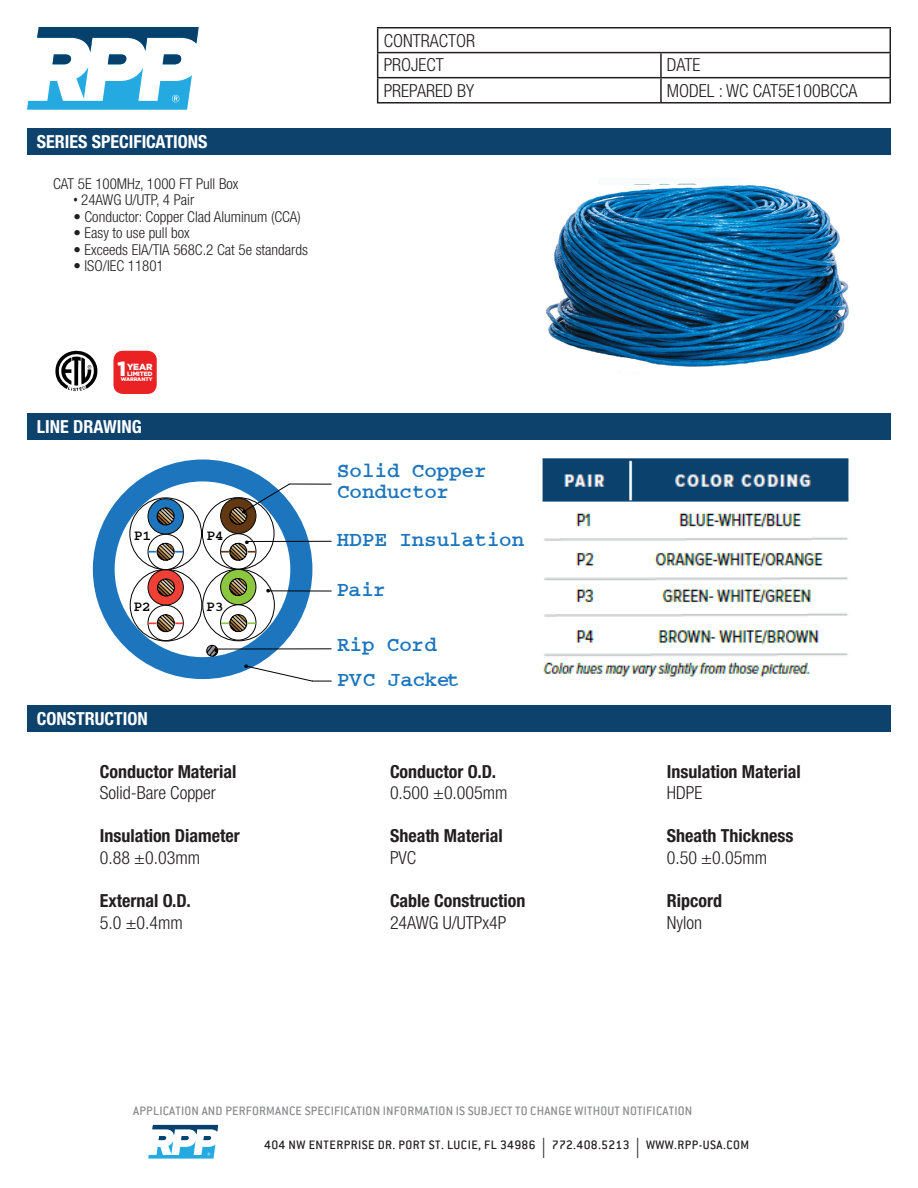
<style>
.page{position:relative;width:918px;height:1188px;background:#fff}
.page>*{position:absolute;margin:0;border:0;box-sizing:border-box;transform-origin:0 0}
.t1{font:20.85px/20.9px "Courier";color:#1c75bd}
.t2{font:900 20.4px "Gotham HTF";color:#fff}
.t3{font:18.75px "Courier";color:#000}
.t4{font:300 condensed 18px/24.9px "Helvetica Neue LT Std";color:#231f20}
.t5{font:700 condensed 18px "Helvetica Neue LT Std";color:#231f20}
.t6{font:700 condensed 18px "Helvetica Neue LT Std";color:#fff}
.t7{font:300 condensed 15px "Helvetica Neue LT Std";color:#231f20}
.t8{font:14.55px "Courier";color:#000}
.t9{font:500 13.5px "Conduit ITC";letter-spacing:.015em;color:#8b8c8e}
.t10{font:500 13.5px "Conduit ITC";letter-spacing:.035em;color:#231f20}
.t11{font:900 8.85px "Gotham HTF";color:#fff}
.t12{font:900 6.3px "Gotham HTF";letter-spacing:-.02em;color:#fff}
.t13{font:900 5.25px "Gotham HTF";letter-spacing:-.02em;color:#fff}
.s1{font-family:"Arial Narrow";font-weight:400;font-stretch:normal}
.s2{font-family:"Myriad Pro";font-weight:400;font-size:20.25px}
</style>
<div class="page">
<hr style="left:377px;top:27px;width:284px;height:1px;background:#231f20">
<hr style="left:661px;top:27px;width:230px;height:1px;background:#231f20">
<hr style="left:377px;top:52px;width:284px;height:1px;background:#231f20">
<hr style="left:661px;top:52px;width:230px;height:1px;background:#231f20">
<hr style="left:660px;top:53px;width:2px;height:24px;background:#231f20">
<hr style="left:377px;top:77px;width:284px;height:1px;background:#231f20">
<svg style="left:377px;top:28px;width:1px;height:74px"></svg>
<hr style="left:661px;top:77px;width:230px;height:1px;background:#231f20">
<hr style="left:660px;top:78px;width:2px;height:24px;background:#231f20">
<svg style="left:890px;top:28px;width:1px;height:74px"></svg>
<hr style="left:377px;top:102px;width:284px;height:2px;background:#231f20">
<hr style="left:661px;top:102px;width:230px;height:2px;background:#231f20">
<svg style="left:27px;top:27px;width:172px;height:83px"></svg>
<svg style="left:148px;top:1125px;width:70px;height:34px"></svg>
<div style="left:27px;top:129px;width:864px;height:26px;background:#0d426c"></div>
<div style="left:27px;top:414px;width:864px;height:26px;background:#0d426c"></div>
<div style="left:27px;top:705px;width:864px;height:27px;background:#0d426c"></div>
<div style="left:113px;top:351px;width:44px;height:43px;background:#ea2224;border-radius:9px"></div>
<img style="left:546px;top:186px;width:303px;height:181px">
<div style="left:93px;top:459px;width:219px;height:220px;background:#1c75bd;border-radius:50%"></div>
<div style="left:115px;top:481px;width:175px;height:176px;background:#fff;border-radius:50%"></div>
<div style="left:148px;top:499px;width:35px;height:35px;background:#1c75bd;border-radius:50%"></div>
<div style="left:148px;top:498px;width:36px;height:36px;border:1px solid #000;border-radius:50%"></div>
<div style="left:148px;top:534px;width:36px;height:36px;border:1px solid #000;border-radius:50%"></div>
<div style="left:148px;top:570px;width:35px;height:35px;background:#f04036;border-radius:50%"></div>
<div style="left:148px;top:569px;width:36px;height:36px;border:1px solid #000;border-radius:50%"></div>
<svg style="left:148px;top:605px;width:35px;height:36px"></svg>
<div style="left:148px;top:605px;width:36px;height:36px;border:1px solid #000;border-radius:50%"></div>
<div style="left:221px;top:498px;width:35px;height:35px;background:#613812;border-radius:50%"></div>
<div style="left:220px;top:498px;width:36px;height:36px;border:1px solid #000;border-radius:50%"></div>
<div style="left:220px;top:533px;width:36px;height:36px;border:1px solid #000;border-radius:50%"></div>
<div style="left:221px;top:570px;width:35px;height:35px;background:#8cc740;border-radius:50%"></div>
<div style="left:220px;top:569px;width:36px;height:36px;border:1px solid #000;border-radius:50%"></div>
<div style="left:220px;top:604px;width:36px;height:37px;border:1px solid #000;border-radius:50%"></div>
<svg style="left:229px;top:578px;width:19px;height:18px"></svg>
<svg style="left:221px;top:613px;width:35px;height:20px"></svg>
<svg style="left:221px;top:542px;width:35px;height:19px"></svg>
<svg style="left:156px;top:507px;width:19px;height:19px"></svg>
<svg style="left:148px;top:542px;width:35px;height:19px"></svg>
<svg style="left:157px;top:578px;width:18px;height:19px"></svg>
<svg style="left:148px;top:613px;width:35px;height:20px"></svg>
<svg style="left:228px;top:483px;width:104px;height:42px"></svg>
<hr style="left:268px;top:591px;width:64px;height:1px;background:#000">
<hr style="left:216px;top:649px;width:116px;height:1px;background:#000">
<hr style="left:246px;top:541px;width:86px;height:1px;background:#000">
<img style="left:542px;top:458px;width:307px;height:219px">
<svg style="left:55px;top:350px;width:43px;height:42px"></svg>
<svg style="left:244px;top:664px;width:88px;height:18px"></svg>
<svg style="left:207px;top:645px;width:11px;height:11px"></svg>
<p class="t4" style="left:384px;top:28px;width:93px">CONTRACTOR<br>PROJECT</p>
<p class="t4" style="left:667px;top:52px;width:35px">DATE</p>
<p class="t6" style="left:37px;top:131px;width:172px">SERIES SPECIFICATIONS</p>
<p class="t7" style="left:53px;top:175px;width:187px">CAT 5E 100MHz, 1000 FT Pull Box</p>
<p class="t7" style="left:73px;top:192px;width:122px"><span class="s1">•</span> 24AWG U/UTP, 4 Pair</p>
<p class="t7" style="left:73px;top:208px;width:229px">• Conductor: Copper Clad Aluminum (CCA)</p>
<p class="t7" style="left:73px;top:225px;width:118px">• Easy to use pull box</p>
<p class="t7" style="left:73px;top:241px;width:236px">• Exceeds EIA/TIA 568C.2 Cat 5e standards</p>
<p class="t7" style="left:73px;top:258px;width:92px">• ISO/IEC 11801</p>
<p class="t4" style="left:384px;top:78px;width:92px">PREPARED BY</p>
<p class="t4" style="left:667px;top:78px;width:192px">MODEL : WC CAT5E100BCCA</p>
<p class="t2" style="left:118px;top:357px;width:10px">1</p>
<p class="t12" style="left:127px;top:370px;width:27px">LIMITED</p>
<p class="t13" style="left:121px;top:376px;width:33px">WARRANTY</p>
<p class="t11" style="left:127px;top:362px;width:27px">YEAR</p>
<p class="t6" style="left:37px;top:416px;width:107px">LINE DRAWING</p>
<p class="t8" style="left:134px;top:528px;width:19px">P1</p>
<p class="t3" style="left:239px;top:502px;width:13px">•</p>
<p class="t8" style="left:207px;top:528px;width:48px">P4 <sup>•</sup></p>
<p class="t8" style="left:133px;top:599px;width:19px">P2</p>
<p class="t8" style="left:206px;top:599px;width:19px">P3</p>
<p class="t3" style="left:263px;top:580px;width:13px">•</p>
<p class="t6" style="left:37px;top:707px;width:113px">CONSTRUCTION</p>
<p class="t5" style="left:100px;top:760px;width:138px">Conductor Material</p>
<p class="t4" style="left:100px;top:780px;width:118px">Solid-Bare Copper</p>
<p class="t5" style="left:100px;top:825px;width:142px">Insulation Diameter</p>
<p class="t4" style="left:100px;top:845px;width:102px">0.88 ±0.03mm</p>
<p class="t5" style="left:100px;top:890px;width:93px">External O.D.</p>
<p class="t4" style="left:100px;top:910px;width:85px">5.0 ±0.4mm</p>
<h1 class="t1" style="left:337px;top:461px;width:151px">Solid Copper<br>Conductor</h1>
<h1 class="t1" style="left:337px;top:530px;width:189px">HDPE Insulation</h1>
<h1 class="t1" style="left:336px;top:580px;width:51px">Pair</h1>
<h1 class="t1" style="left:337px;top:635px;width:101px">Rip Cord</h1>
<h1 class="t1" style="left:337px;top:670px;width:124px">PVC Jacket</h1>
<p class="t5" style="left:390px;top:760px;width:108px">Conductor O.D.</p>
<p class="t4" style="left:390px;top:780px;width:119px">0.500 ±0.005mm</p>
<p class="t5" style="left:390px;top:825px;width:114px">Sheath Material</p>
<p class="t4" style="left:390px;top:845px;width:28px">PVC</p>
<p class="t5" style="left:390px;top:890px;width:137px">Cable Construction</p>
<p class="t4" style="left:390px;top:910px;width:118px">24AWG U/UTPx4P</p>
<p class="t5" style="left:667px;top:760px;width:136px">Insulation Material</p>
<p class="t4" style="left:667px;top:780px;width:37px">HDPE</p>
<p class="t5" style="left:667px;top:825px;width:128px">Sheath Thickness</p>
<p class="t4" style="left:667px;top:845px;width:102px">0.50 ±0.05mm</p>
<p class="t5" style="left:667px;top:890px;width:57px">Ripcord</p>
<p class="t4" style="left:667px;top:910px;width:37px">Nylon</p>
<p class="t9" style="left:133px;top:1103px;width:561px">APPLICATION AND PERFORMANCE SPECIFICATION INFORMATION IS SUBJECT TO CHANGE WITHOUT NOTIFICATION</p>
<p class="t10" style="left:264px;top:1137px;width:486px">404 NW ENTERPRISE DR. PORT ST. LUCIE, FL 34986 <span class="s2">|</span> 772.408.5213 <span class="s2">|</span> WWW.RPP-USA.COM</p>
</div>
